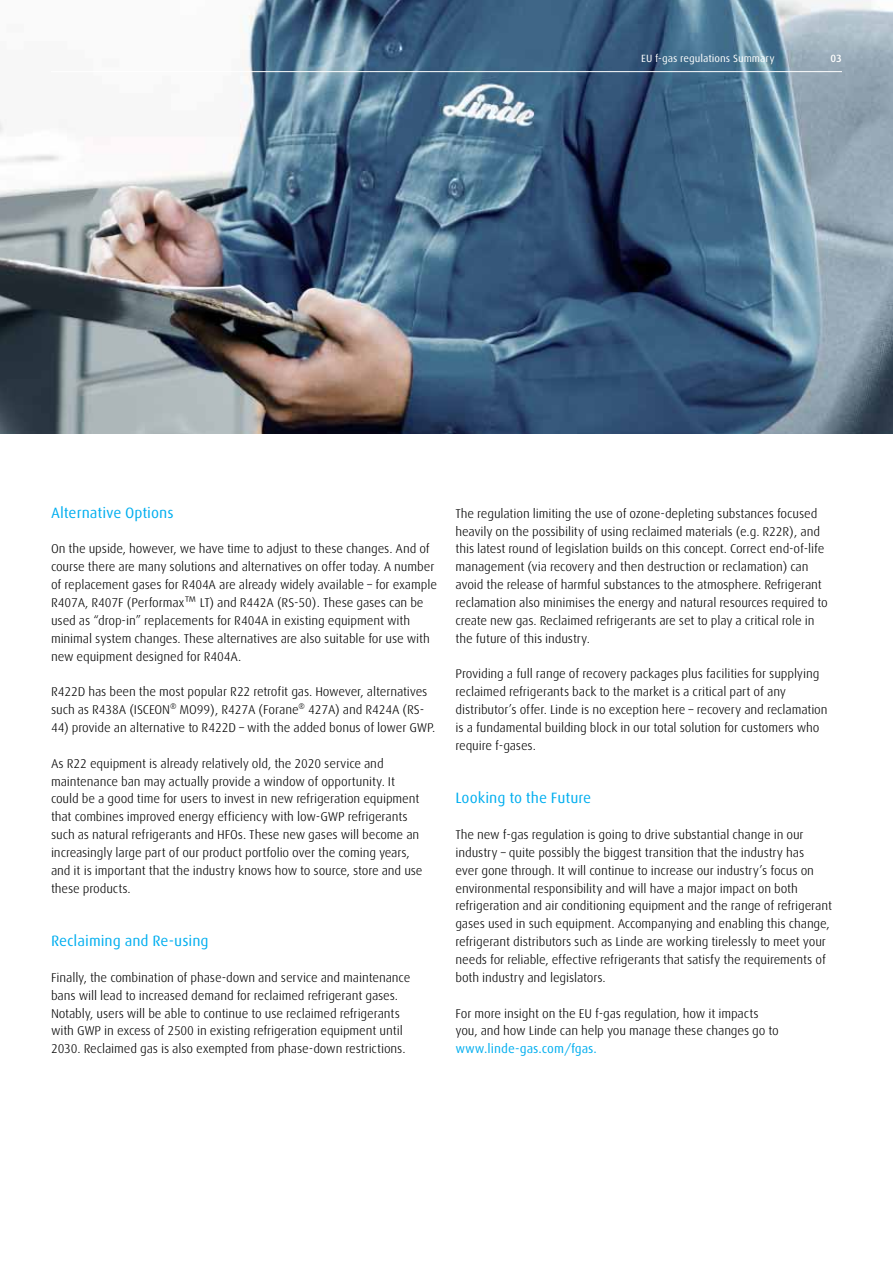
<style>
.page{position:relative;width:893px;height:1263px;background:#fff}
.page>*{position:absolute;margin:0;border:0;box-sizing:border-box;transform-origin:0 0}
.t1{font:15px "Linde Dax Global";color:#00aeef}
.t2{font:300 12.75px/17.9px "Linde Dax Global";letter-spacing:-.01em;color:#000}
.t3{font:12.75px "Linde Dax Global";color:#00aeef}
.t4{font:10.5px "Linde Dax Global";color:#fff}
.t5{font:500 10.5px "Linde Dax Global";color:#fff}
</style>
<div class="page">
<img style="left:0;top:0;width:893px;height:434px">
<hr style="left:51px;top:71px;width:791px;height:1px;background:#fff">
<p class="t4" style="left:641px;top:52px;width:135px">EU f-gas regulations Summary</p>
<p class="t5" style="left:830px;top:52px;width:13px">03</p>
<p class="t1" style="left:51px;top:504px;width:124px">Alternative Options</p>
<p class="t2" style="left:51px;top:540px;width:388px">On the upside, however, we have time to adjust to these changes. And of course there are many solutions and alternatives on offer today. A number of replacement gases for R404A are already widely available – for example R407A, R407F (Performax™ LT) and R442A (RS-50). These gases can be used as “drop-in” replacements for R404A in existing equipment with minimal system changes. These alternatives are also suitable for use with new equipment designed for R404A.</p>
<p class="t2" style="left:51px;top:683px;width:378px">R422D has been the most popular R22 retrofit gas. However, alternatives such as R438A (ISCEON® MO99), R427A (Forane® 427A) and R424A (RS-</p>
<p class="t2" style="left:51px;top:719px;width:386px">44) provide an alternative to R422D – with the added bonus of lower GWP.</p>
<p class="t2" style="left:51px;top:754px;width:373px">As R22 equipment is already relatively old, the 2020 service and maintenance ban may actually provide a window of opportunity. It could be a good time for users to invest in new refrigeration equipment that combines improved energy efficiency with low-GWP refrigerants such as natural refrigerants and HFOs. These new gases will become an increasingly large part of our product portfolio over the coming years, and it is important that the industry knows how to source, store and use these products.</p>
<p class="t1" style="left:51px;top:932px;width:159px">Reclaiming and Re-using</p>
<p class="t2" style="left:51px;top:968px;width:361px">Finally, the combination of phase-down and service and maintenance bans will lead to increased demand for reclaimed refrigerant gases.<br>Notably, users will be able to continue to use reclaimed refrigerants with GWP in excess of 2500 in existing refrigeration equipment until 2030. Reclaimed gas is also exempted from phase-down restrictions.</p>
<p class="t2" style="left:455px;top:504px;width:374px">The regulation limiting the use of ozone-depleting substances focused heavily on the possibility of using reclaimed materials (e.g. R22R), and this latest round of legislation builds on this concept. Correct end-of-life management (via recovery and then destruction or reclamation) can avoid the release of harmful substances to the atmosphere. Refrigerant reclamation also minimises the energy and natural resources required to create new gas. Reclaimed refrigerants are set to play a critical role in the future of this industry.</p>
<p class="t2" style="left:455px;top:665px;width:374px">Providing a full range of recovery packages plus facilities for supplying reclaimed refrigerants back to the market is a critical part of any distributor’s offer. Linde is no exception here – recovery and reclamation is a fundamental building block in our total solution for customers who require f-gases.</p>
<p class="t1" style="left:455px;top:789px;width:137px">Looking to the Future</p>
<p class="t2" style="left:455px;top:826px;width:378px">The new f-gas regulation is going to drive substantial change in our industry – quite possibly the biggest transition that the industry has<br>ever gone through. It will continue to increase our industry’s focus on environmental responsibility and will have a major impact on both refrigeration and air conditioning equipment and the range of refrigerant gases used in such equipment. Accompanying and enabling this change, refrigerant distributors such as Linde are working tirelessly to meet your needs for reliable, effective refrigerants that satisfy the requirements of both industry and legislators.</p>
<p class="t2" style="left:455px;top:1004px;width:325px">For more insight on the EU f-gas regulation, how it impacts you, and how Linde can help you manage these changes go to</p>
<p class="t3" style="left:455px;top:1041px;width:143px">www.linde-gas.com/fgas.</p>
</div>
